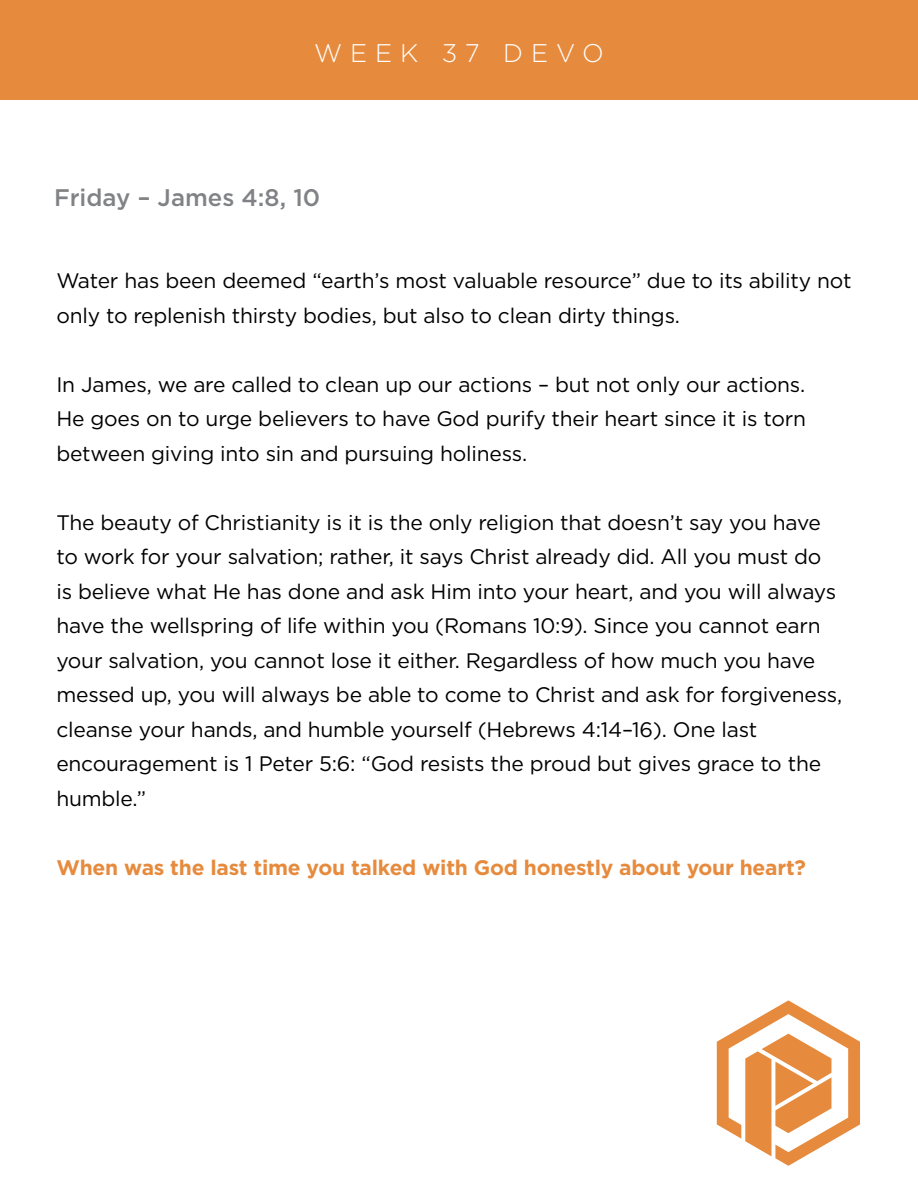
<style>
.page{position:relative;width:918px;height:1188px;background:#fff}
.page>*{position:absolute;margin:0;border:0;box-sizing:border-box;transform-origin:0 0}
.t1{font:300 25.5px "Gotham HTF";letter-spacing:.31em;color:#fff}
.t2{font:500 24px "Gotham HTF";color:#808285}
.t3{font:21px/34.5px "Gotham HTF";letter-spacing:-.01em;color:#000}
.t4{font:700 21px "Gotham HTF";letter-spacing:-.01em;color:#e68b3e}
</style>
<div class="page">
<div style="left:0;top:0;width:918px;height:99px;background:#e68b3e"></div>
<svg style="left:717px;top:1000px;width:143px;height:166px"></svg>
<p class="t1" style="left:314px;top:39px;width:291px">WEEK 37 DEVO</p>
<p class="t2" style="left:54px;top:184px;width:268px">Friday – James 4:8, 10</p>
<p class="t3" style="left:56px;top:263px;width:797px">Water has been deemed “earth’s most valuable resource” due to its ability not only to replenish thirsty bodies, but also to clean dirty things.</p>
<p class="t3" style="left:56px;top:367px;width:751px;text-align:justify">In James, we are called to clean up our actions – but not only our actions.<br>He goes on to urge believers to have God purify their heart since it is torn between giving into sin and pursuing holiness.</p>
<p class="t3" style="left:56px;top:505px;width:787px">The beauty of Christianity is it is the only religion that doesn’t say you have to work for your salvation; rather, it says Christ already did. All you must do is believe what He has done and ask Him into your heart, and you will always have the wellspring of life within you (Romans 10:9). Since you cannot earn your salvation, you cannot lose it either. Regardless of how much you have messed up, you will always be able to come to Christ and ask for forgiveness, cleanse your hands, and humble yourself (Hebrews 4:14–16). One last encouragement is 1 Peter 5:6: “God resists the proud but gives grace to the humble.”</p>
<p class="t4" style="left:56px;top:855px;width:751px">When was the last time you talked with God honestly about your heart?</p>
</div>
